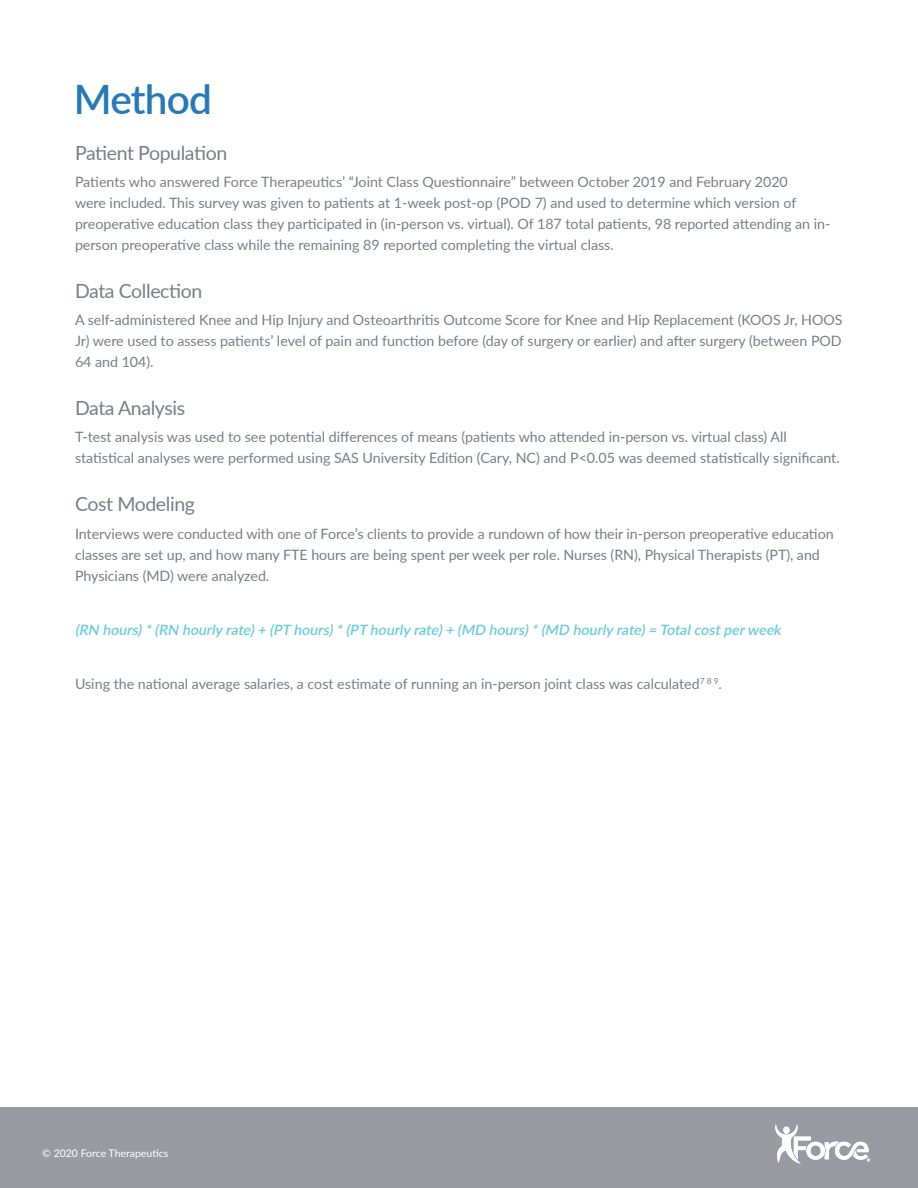
<style>
.page{position:relative;width:918px;height:1188px;background:#fff}
.page>*{position:absolute;margin:0;border:0;box-sizing:border-box;transform-origin:0 0}
.t1{font:600 40.5px "Lato";letter-spacing:-.02em;color:#277ab7}
.t2{font:19.5px "Lato";letter-spacing:-.02em;color:#787e86}
.t3{font:14.25px/21px "Lato";color:#787e86}
.t4{font:italic 600 14.25px "Lato";color:#67cbdd}
.t5{font:10.5px "Lato";color:#fff}
</style>
<div class="page">
<div style="left:0;top:1107px;width:918px;height:81px;background:#989ca2"></div>
<img style="left:775px;top:1124px;width:96px;height:40px">
<h1 class="t1" style="left:74px;top:69px;width:140px">Method</h1>
<h2 class="t2" style="left:75px;top:139px;width:154px">Patient Population</h2>
<p class="t3" style="left:75px;top:171px;width:757px">Patients who answered Force Therapeutics’ “Joint Class Questionnaire” between October 2019 and February 2020<br>were included. This survey was given to patients at 1-week post-op (POD 7) and used to determine which version of preoperative education class they participated in (in-person vs. virtual). Of 187 total patients, 98 reported attending an in&shy;person preoperative class while the remaining 89 reported completing the virtual class.</p>
<h2 class="t2" style="left:75px;top:277px;width:129px">Data Collection</h2>
<p class="t3" style="left:75px;top:309px;width:769px;text-align:justify">A self-administered Knee and Hip Injury and Osteoarthritis Outcome Score for Knee and Hip Replacement (KOOS Jr, HOOS Jr) were used to assess patients’ level of pain and function before (day of surgery or earlier) and after surgery (between POD 64 and 104).</p>
<h2 class="t2" style="left:75px;top:394px;width:112px">Data Analysis</h2>
<p class="t3" style="left:75px;top:426px;width:766px">T-test analysis was used to see potential differences of means (patients who attended in-person vs. virtual class) All statistical analyses were performed using SAS University Edition (Cary, NC) and P&lt;0.05 was deemed statistically significant.</p>
<h2 class="t2" style="left:75px;top:490px;width:122px">Cost Modeling</h2>
<p class="t3" style="left:75px;top:522px;width:760px">Interviews were conducted with one of Force’s clients to provide a rundown of how their in-person preoperative education classes are set up, and how many FTE hours are being spent per week per role. Nurses (RN), Physical Therapists (PT), and<br>Physicians (MD) were analyzed.</p>
<p class="t4" style="left:75px;top:619px;width:711px">(RN hours)*(RN hourly rate)+ (PT hours)*(PT hourly rate)+ (MD hours)*(MD hourly rate)= Totalcostperweek</p>
<p class="t3" style="left:75px;top:672px;width:648px">Using the national average salaries, a cost estimate of running an in-person joint class was calculated<sup>7</sup> <sup>8</sup> <sup>9</sup>.</p>
<p class="t5" style="left:42px;top:1146px;width:128px">© 2020 Force Therapeutics</p>
</div>
